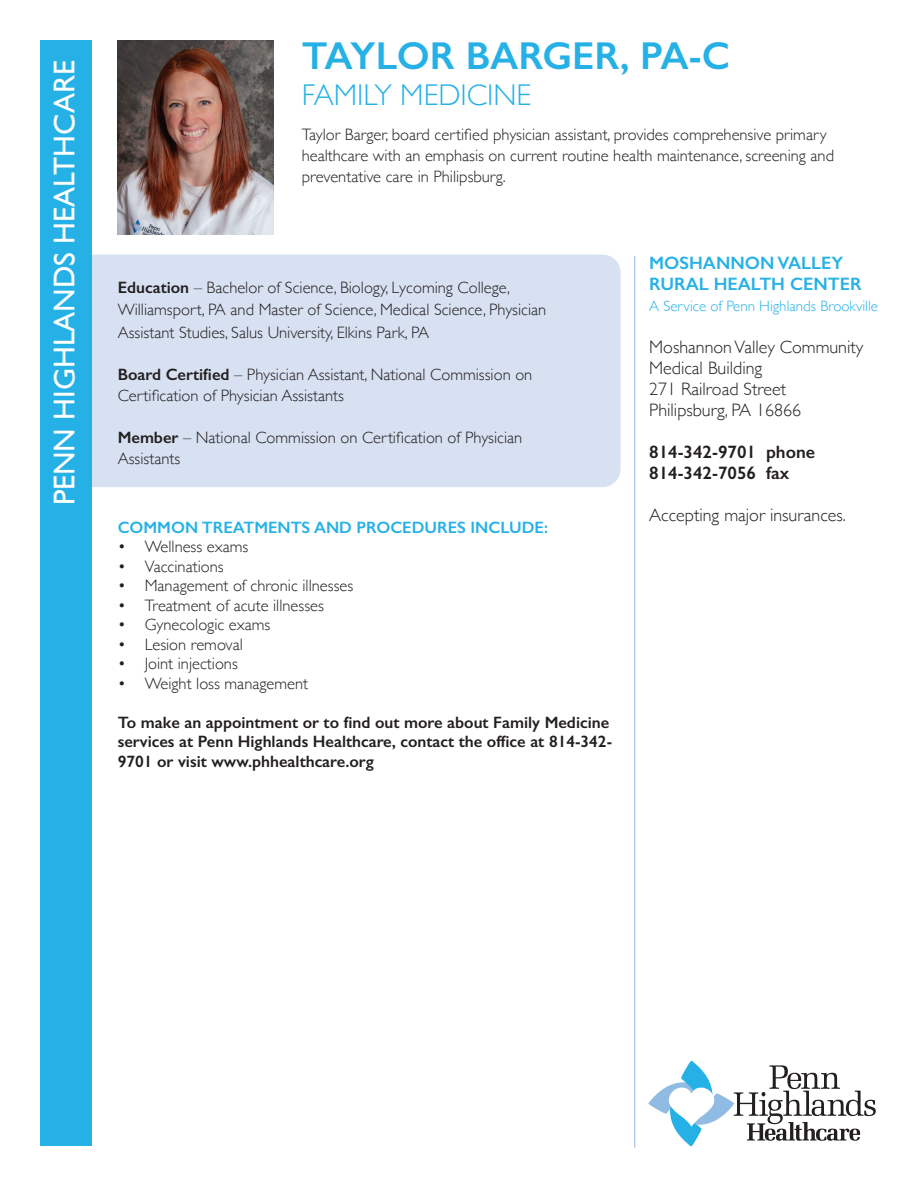
<style>
.page{position:relative;width:918px;height:1188px;background:#fff}
.page>*{position:absolute;margin:0;border:0;box-sizing:border-box;transform-origin:0 0}
.t1{font:600 39px "Gill Sans";color:#26b1e6}
.t2{font:30px "Gill Sans";color:#fff}
.t3{font:300 30px "Gill Sans";color:#26b1e6}
.t4{font:300 18px/21px "Gill Sans";color:#231f20}
.t5{font:600 18px/21px "Gill Sans";color:#26b1e6}
.t6{font:600 18px/21px "Gill Sans";color:#231f20}
.t7{font:300 16.5px/21px "Gill Sans";color:#231f20}
.t8{font:600 16.5px/19.5px "Gill Sans";color:#231f20}
.t9{font:600 16.5px "Gill Sans";color:#26b1e6}
.t10{font:300 15px "Gill Sans";color:#26b1e6}
.s1{font-weight:600}
</style>
<div class="page">
<img style="left:118px;top:40px;width:155px;height:195px">
<div style="left:59px;top:255px;width:562px;height:232px;background:#d7e1f2;border-radius:18px"></div>
<div style="left:40px;top:41px;width:52px;height:1105px;background:#26b1e6"></div>
<hr style="left:634px;top:256px;width:1px;height:892px;background:#97b4de">
<svg style="left:648px;top:1060px;width:228px;height:86px"></svg>
<h2 class="t2" style="left:47px;top:505px;width:447px;rotate:-90deg">PENN HIGHLANDS HEALTHCARE</h2>
<h1 class="t1" style="left:302px;top:32px;width:430px">TAYLOR BARGER, PA-C</h1>
<h2 class="t3" style="left:302px;top:71px;width:231px">FAMILY MEDICINE</h2>
<p class="t7" style="left:302px;top:124px;width:534px">Taylor Barger, board certified physician assistant, provides comprehensive primary healthcare with an emphasis on current routine health maintenance, screening and preventative care in Philipsburg.</p>
<p class="t7" style="left:118px;top:275px;width:430px;line-height:22.5px"><span class="s1">Education</span> – Bachelor of Science, Biology, Lycoming College,<br>Williamsport, PA and Master of Science, Medical Science, Physician<br>Assistant Studies, Salus University, Elkins Park, PA</p>
<p class="t7" style="left:118px;top:363px;width:416px"><span class="s1">Board Certified</span> – Physician Assistant, National Commission on<br>Certification of Physician Assistants</p>
<p class="t7" style="left:118px;top:426px;width:406px"><span class="s1">Member</span> – National Commission on Certification of Physician<br>Assistants</p>
<p class="t9" style="left:118px;top:517px;width:432px">COMMON TREATMENTS AND PROCEDURES INCLUDE:</p>
<p class="t7" style="left:118px;top:535px;width:132px">• Wellness exams</p>
<p class="t7" style="left:118px;top:555px;width:107px">• Vaccinations</p>
<p class="t7" style="left:118px;top:574px;width:237px">• Management of chronic illnesses</p>
<p class="t7" style="left:118px;top:594px;width:208px">• Treatment of acute illnesses</p>
<p class="t7" style="left:118px;top:613px;width:154px">• Gynecologic exams</p>
<p class="t7" style="left:118px;top:633px;width:127px">• Lesion removal</p>
<p class="t7" style="left:118px;top:652px;width:122px">• Joint injections</p>
<p class="t7" style="left:118px;top:672px;width:192px">• Weight loss management</p>
<p class="t8" style="left:118px;top:712px;width:496px">To make an appointment or to find out more about Family Medicine services at Penn Highlands Healthcare, contact the office at 814-342-<br>9701 or visit www.phhealthcare.org</p>
<p class="t5" style="left:649px;top:252px;width:214px">MOSHANNON VALLEY<br>RURAL HEALTH CENTER</p>
<p class="t10" style="left:649px;top:294px;width:230px">A Service of Penn Highlands Brookville</p>
<p class="t4" style="left:649px;top:336px;width:216px">Moshannon Valley Community<br>Medical Building<br>271 Railroad Street<br>Philipsburg, PA 16866</p>
<p class="t6" style="left:649px;top:441px;width:167px">814-342-9701 phone<br>814-342-7056 fax</p>
<p class="t4" style="left:649px;top:504px;width:198px">Accepting major insurances.</p>
</div>
